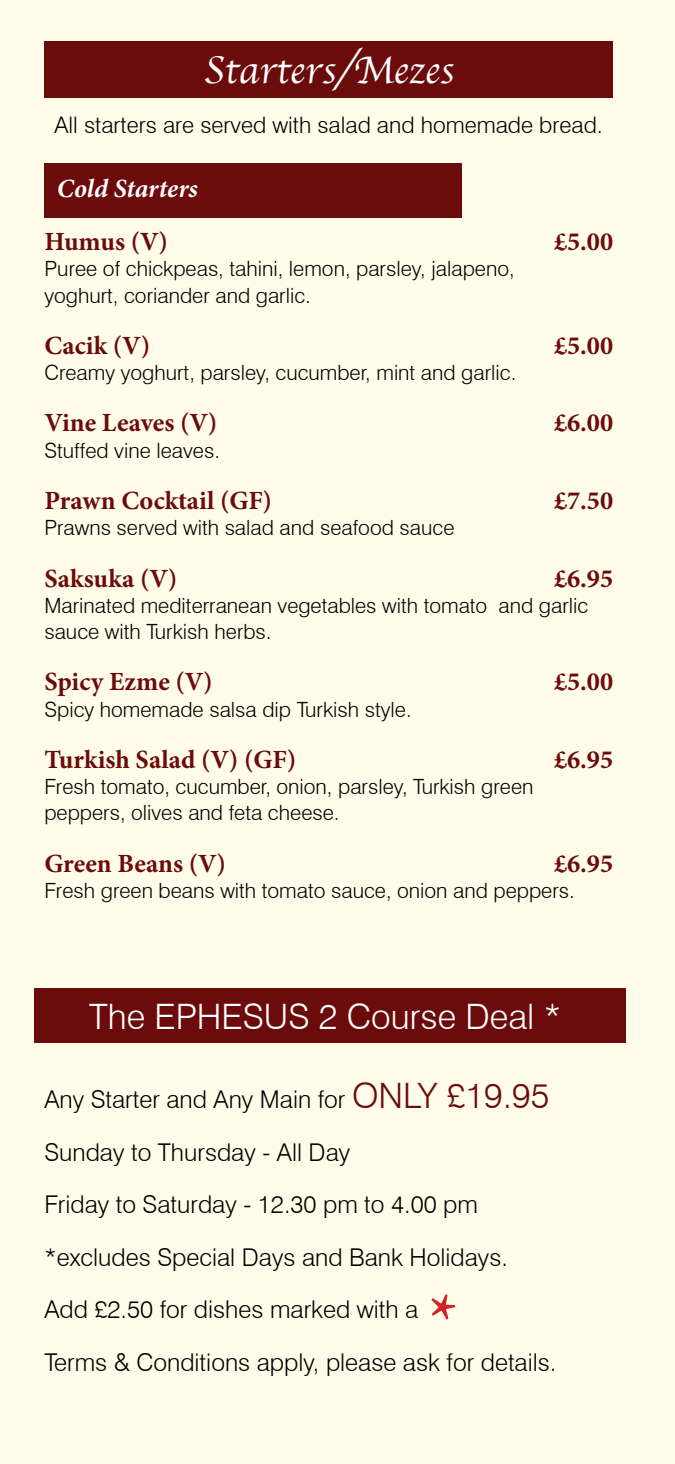
<style>
.page{position:relative;width:675px;height:1464px;background:#fff}
.page>*{position:absolute;margin:0;border:0;box-sizing:border-box;transform-origin:0 0}
.t1{font:700 70px "Minion Pro";color:#d2232a}
.t2{font:40.25px "Apple Chancery";color:#fff}
.t3{font:300 35px "Swiss 721 BT";color:#fff}
.t4{font:700 26.25px "Minion Pro";color:#6b0b0c}
.t5{font:italic 700 26.25px "Minion Pro";color:#fff}
.t6{font:300 24.5px/52.5px "Swiss 721 BT";color:#000}
.t7{font:300 22.75px "Swiss 721 BT";color:#000}
.t8{font:300 21px/26.2px "Swiss 721 BT";color:#000}
.s1{font-size:35px;color:#6b0b0c}
</style>
<div class="page">
<div style="left:0;top:0;width:675px;height:1463px;background:#fffde9"></div>
<div style="left:44px;top:41px;width:569px;height:56px;background:#6b0b0c"></div>
<div style="left:44px;top:163px;width:418px;height:54px;background:#6b0b0c"></div>
<div style="left:34px;top:988px;width:591px;height:55px;background:#6b0b0c"></div>
<h2 class="t2" style="left:203px;top:38px;width:252px">Starters/Mezes</h2>
<p class="t7" style="left:55px;top:111px;width:550px">All starters are served with salad and homemade bread.</p>
<p class="t5" style="left:57px;top:170px;width:143px">Cold Starters</p>
<p class="t4" style="left:44px;top:223px;width:125px">Humus (V)</p>
<p class="t4" style="left:554px;top:223px;width:61px">£5.00</p>
<p class="t8" style="left:44px;top:255px;width:471px">Puree of chickpeas, tahini, lemon, parsley, jalapeno, yoghurt, coriander and garlic.</p>
<p class="t4" style="left:44px;top:327px;width:107px">Cacik (V)</p>
<p class="t4" style="left:554px;top:327px;width:61px">£5.00</p>
<p class="t8" style="left:44px;top:359px;width:473px">Creamy yoghurt, parsley, cucumber, mint and garlic.</p>
<p class="t4" style="left:44px;top:404px;width:174px">Vine Leaves (V)</p>
<p class="t4" style="left:554px;top:404px;width:61px">£6.00</p>
<p class="t8" style="left:44px;top:437px;width:177px">Stuffed vine leaves.</p>
<p class="t4" style="left:44px;top:482px;width:229px">Prawn Cocktail (GF)</p>
<p class="t4" style="left:554px;top:482px;width:61px">£7.50</p>
<p class="t8" style="left:44px;top:514px;width:411px">Prawns served with salad and seafood sauce</p>
<p class="t4" style="left:44px;top:559px;width:134px">Saksuka (V)</p>
<p class="t4" style="left:554px;top:559px;width:61px">£6.95</p>
<p class="t8" style="left:44px;top:592px;width:545px">Marinated mediterranean vegetables with tomato and garlic sauce with Turkish herbs.</p>
<p class="t4" style="left:44px;top:663px;width:170px">Spicy Ezme (V)</p>
<p class="t4" style="left:554px;top:663px;width:61px">£5.00</p>
<p class="t8" style="left:44px;top:696px;width:369px">Spicy homemade salsa dip Turkish style.</p>
<p class="t4" style="left:44px;top:741px;width:253px">Turkish Salad (V) (GF)</p>
<p class="t4" style="left:554px;top:741px;width:61px">£6.95</p>
<p class="t8" style="left:44px;top:773px;width:490px">Fresh tomato, cucumber, onion, parsley, Turkish green peppers, olives and feta cheese.</p>
<p class="t4" style="left:44px;top:845px;width:183px">Green Beans (V)</p>
<p class="t4" style="left:554px;top:845px;width:61px">£6.95</p>
<p class="t8" style="left:44px;top:877px;width:532px">Fresh green beans with tomato sauce, onion and peppers.</p>
<h3 class="t3" style="left:89px;top:995px;width:473px">The EPHESUS 2 Course Deal *</h3>
<p class="t6" style="left:44px;top:1072px;width:506px">Any Starter and Any Main for <span class="s1">ONLY £19.95<br></span>Sunday to Thursday - All Day<br>Friday to Saturday - 12.30 pm to 4.00 pm *excludes Special Days and Bank Holidays.<br>Add £2.50 for dishes marked with a</p>
<h1 class="t1" style="left:429px;top:1269px;width:30px">*</h1>
<p class="t6" style="left:44px;top:1335px;width:513px">Terms &amp; Conditions apply, please ask for details.</p>
</div>
